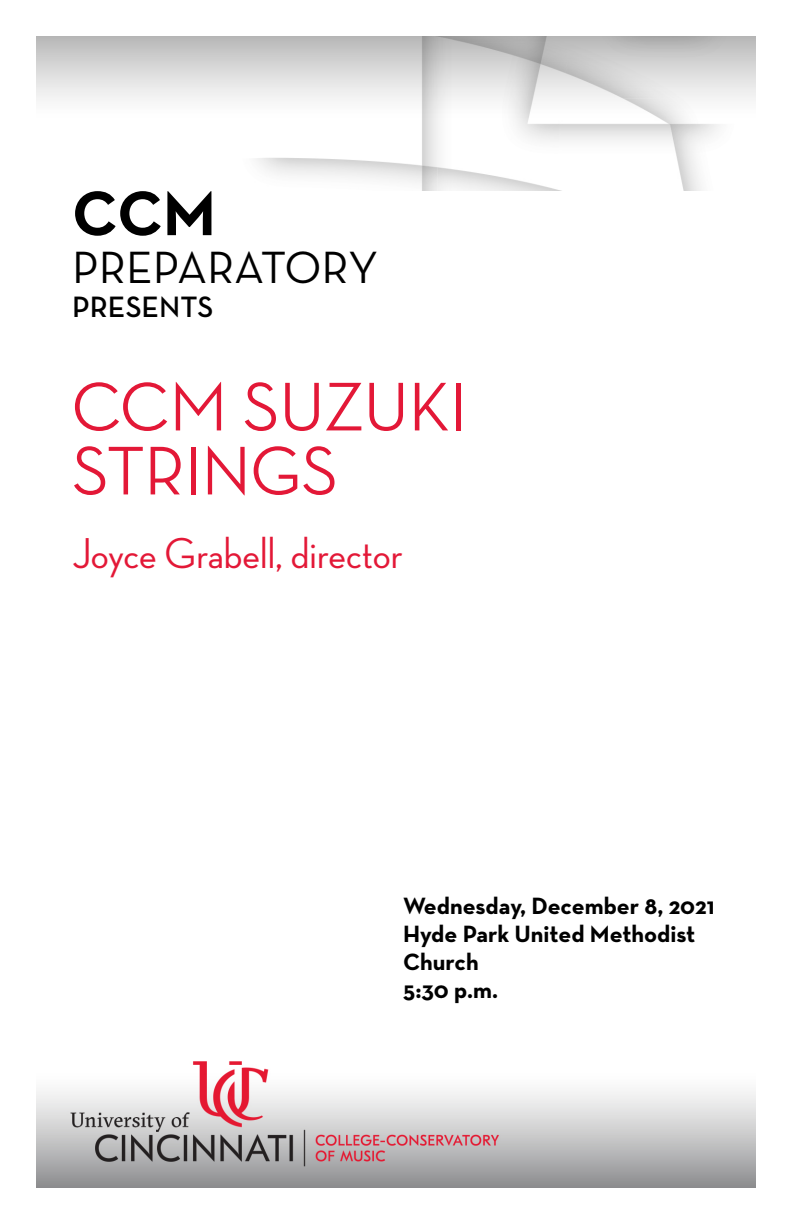
<style>
.page{position:relative;width:792px;height:1224px;background:#fff}
.page>*{position:absolute;margin:0;border:0;box-sizing:border-box;transform-origin:0 0}
.Concert_Title{font:500 70px/64px "Neutra Disp";color:#e31837}
.Page_Intro{font:700 64px "Neutra Text";color:#000}
.Page_Intro-2{font:46px "Neutra Text";letter-spacing:-.005em;color:#000}
.Musician_Conductor{font:500 44px "Neutra Disp";color:#e31837}
.Page_Intro-3{font:600 30px "Neutra Text";color:#000}
.Date_Venue_Time{font:700 24px/28px "Neutra Text";color:#000}
</style>
<div class="page">
<img style="left:36px;top:36px;width:720px;height:154px">
<img style="left:36px;top:1061px;width:720px;height:127px">
<h1 class="Page_Intro" style="left:72px;top:173px;width:145px">CCM</h1>
<h1 class="Page_Intro-2" style="left:72px;top:240px;width:308px">PREPARATORY</h1>
<h1 class="Page_Intro-3" style="left:72px;top:289px;width:143px">PRESENTS</h1>
<h1 class="Concert_Title" style="left:72px;top:375px;width:397px">CCM SUZUKI<br>STRINGS</h1>
<h2 class="Musician_Conductor" style="left:72px;top:529px;width:332px">Joyce Grabell, director</h2>
<h3 class="Date_Venue_Time" style="left:403px;top:892px;width:313px">Wednesday, December 8, 2021</h3>
<h3 class="Date_Venue_Time" style="left:403px;top:920px;width:294px">Hyde Park United Methodist<br>Church</h3>
<h3 class="Date_Venue_Time" style="left:403px;top:976px;width:96px">5:30 p.m.</h3>
</div>
